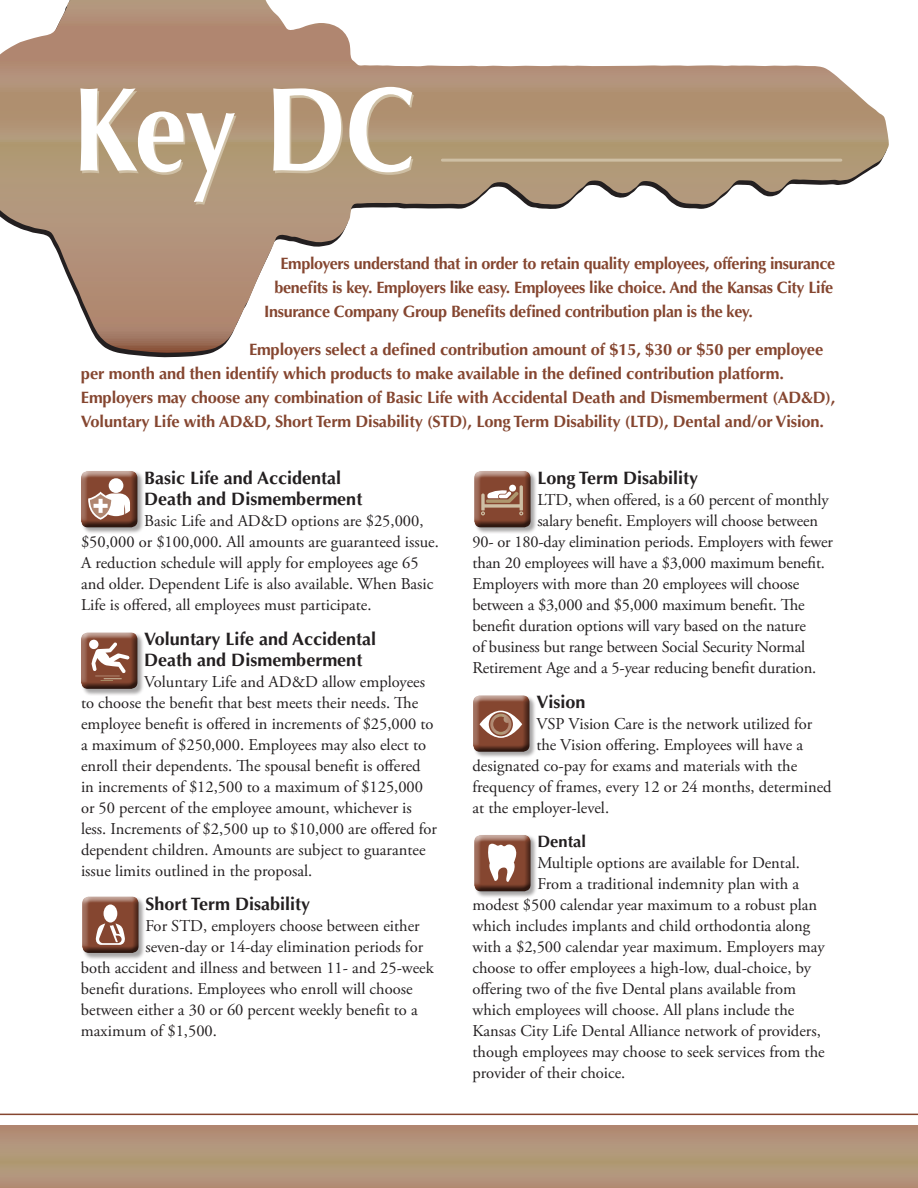
<style>
.page{position:relative;width:918px;height:1188px;background:#fff}
.page>*{position:absolute;margin:0;border:0;box-sizing:border-box;transform-origin:0 0}
.t1{font:700 119.4px "Optima LT Std";color:#fff;scale:.88 1}
.t2{font:700 18px/21px "Optima LT Std";color:#231f20}
.t3{font:16.5px/21px "Adobe Garamond Pro";color:#231f20}
.t4{font:700 16.5px/24px "Optima LT Std";letter-spacing:-.01em;color:#854630}
.t5{font:700 16.5px "Optima LT Std";color:#231f20}
</style>
<div class="page">
<svg style="left:120px;top:65px;width:767px;height:292px"></svg>
<svg style="left:0;top:0;width:757px;height:353px"></svg>
<hr style="left:0;top:1114px;width:918px;height:1px;background:#854630">
<div style="left:0;top:1126px;width:918px;height:62px;background:linear-gradient(to right,#b29478,#b29478)"></div>
<hr style="left:442px;top:159px;width:399px;height:3px;background:#cebfa4">
<div style="left:81px;top:471px;width:63px;height:63px;background:#231f20;opacity:.4"></div>
<div style="left:81px;top:471px;width:58px;height:58px;background:#231f20;opacity:.75"></div>
<div style="left:81px;top:632px;width:63px;height:64px;background:#231f20;opacity:.4"></div>
<div style="left:81px;top:633px;width:58px;height:58px;background:#231f20;opacity:.75"></div>
<div style="left:82px;top:896px;width:64px;height:64px;background:#231f20;opacity:.4"></div>
<div style="left:82px;top:897px;width:58px;height:58px;background:#231f20;opacity:.75"></div>
<div style="left:474px;top:471px;width:64px;height:63px;background:#231f20;opacity:.4"></div>
<div style="left:474px;top:471px;width:58px;height:58px;background:#231f20;opacity:.75"></div>
<div style="left:473px;top:695px;width:64px;height:64px;background:#231f20;opacity:.4"></div>
<div style="left:473px;top:695px;width:58px;height:58px;background:#231f20;opacity:.75"></div>
<div style="left:474px;top:835px;width:64px;height:63px;background:#231f20;opacity:.4"></div>
<div style="left:474px;top:835px;width:58px;height:58px;background:#231f20;opacity:.75"></div>
<svg style="left:88px;top:478px;width:42px;height:42px"></svg>
<svg style="left:89px;top:639px;width:10px;height:10px"></svg>
<svg style="left:91px;top:642px;width:39px;height:39px"></svg>
<svg style="left:95px;top:923px;width:30px;height:22px"></svg>
<div style="left:104px;top:904px;width:13px;height:19px;background:#fff;border-radius:50%"></div>
<svg style="left:481px;top:485px;width:42px;height:30px"></svg>
<svg style="left:480px;top:711px;width:42px;height:27px"></svg>
<svg style="left:488px;top:844px;width:28px;height:38px"></svg>
<h1 class="t1" style="left:73px;top:60px;width:391px">Key DC</h1>
<p class="t4" style="left:280px;top:252px;width:556px">Employers understand that in order to retain quality employees, offering insurance</p>
<p class="t4" style="left:275px;top:276px;width:560px">benefits is key. Employers like easy. Employees like choice. And the Kansas City Life</p>
<p class="t4" style="left:264px;top:300px;width:490px">Insurance Company Group Benefits defined contribution plan is the key.</p>
<p class="t4" style="left:81px;top:337px;width:756px;text-indent:168px">Employers select a defined contribution amount of $15, $30 or $50 per employee per month and then identify which products to make available in the defined contribution platform.<br>Employers may choose any combination of Basic Life with Accidental Death and Dismemberment (AD&amp;D), Voluntary Life with AD&amp;D, Short Term Disability (STD), Long Term Disability (LTD), Dental and/or Vision.</p>
<p class="t2" style="left:144px;top:468px;width:220px">Basic Life and Accidental<br>Death and Dismemberment</p>
<p class="t3" style="left:81px;top:511px;width:359px;text-indent:63px">Basic Life and AD&amp;D options are $25,000, $50,000 or $100,000. All amounts are guaranteed issue.<br>A reduction schedule will apply for employees age 65 and older. Dependent Life is also available. When Basic Life is offered, all employees must participate.</p>
<p class="t2" style="left:144px;top:628px;width:234px">Voluntary Life and Accidental<br>Death and Dismemberment</p>
<p class="t3" style="left:81px;top:671px;width:358px;text-indent:63px">Voluntary Life and AD&amp;D allow employees to choose the benefit that best meets their needs. The employee benefit is offered in increments of $25,000 to a maximum of $250,000. Employees may also elect to enroll their dependents. The spousal benefit is offered in increments of $12,500 to a maximum of $125,000 or 50 percent of the employee amount, whichever is less. Increments of $2,500 up to $10,000 are offered for dependent children. Amounts are subject to guarantee issue limits outlined in the proposal.</p>
<p class="t2" style="left:145px;top:894px;width:166px">Short Term Disability</p>
<p class="t3" style="left:145px;top:916px;width:276px">For STD, employers choose between either</p>
<p class="t3" style="left:145px;top:937px;width:279px">seven-day or 14-day elimination periods for</p>
<p class="t3" style="left:81px;top:958px;width:354px">both accident and illness and between 11- and 25-week</p>
<p class="t3" style="left:81px;top:979px;width:333px">benefit durations. Employees who enroll will choose</p>
<p class="t3" style="left:81px;top:1000px;width:338px">between either a 30 or 60 percent weekly benefit to a</p>
<p class="t3" style="left:81px;top:1021px;width:137px">maximum of $1,500.</p>
<p class="t2" style="left:537px;top:468px;width:162px">Long Term Disability</p>
<p class="t3" style="left:537px;top:490px;width:293px">LTD, when offered, is a 60 percent of monthly</p>
<p class="t3" style="left:537px;top:511px;width:282px">salary benefit. Employers will choose between</p>
<p class="t3" style="left:472px;top:532px;width:362px">90- or 180-day elimination periods. Employers with fewer</p>
<p class="t3" style="left:473px;top:553px;width:354px">than 20 employees will have a $3,000 maximum benefit.</p>
<p class="t3" style="left:473px;top:574px;width:328px">Employers with more than 20 employees will choose</p>
<p class="t3" style="left:473px;top:595px;width:334px">between a $3,000 and $5,000 maximum benefit. The</p>
<p class="t3" style="left:473px;top:616px;width:335px">benefit duration options will vary based on the nature</p>
<p class="t3" style="left:473px;top:637px;width:334px">of business but range between Social Security Normal</p>
<p class="t3" style="left:473px;top:658px;width:345px">Retirement Age and a 5-year reducing benefit duration.</p>
<p class="t2" style="left:536px;top:691px;width:51px">Vision</p>
<p class="t3" style="left:536px;top:713px;width:277px">VSP Vision Care is the network utilized for</p>
<p class="t3" style="left:536px;top:734px;width:268px">the Vision offering. Employees will have a</p>
<p class="t3" style="left:473px;top:755px;width:326px">designated co-pay for exams and materials with the</p>
<p class="t3" style="left:473px;top:776px;width:361px">frequency of frames, every 12 or 24 months, determined</p>
<p class="t3" style="left:473px;top:797px;width:138px">at the employer-level.</p>
<p class="t5" style="left:537px;top:832px;width:50px">Dental</p>
<p class="t3" style="left:537px;top:853px;width:264px">Multiple options are available for Dental.</p>
<p class="t3" style="left:537px;top:874px;width:263px">From a traditional indemnity plan with a</p>
<p class="t3" style="left:473px;top:895px;width:346px">modest $500 calendar year maximum to a robust plan</p>
<p class="t3" style="left:473px;top:916px;width:339px">which includes implants and child orthodontia along</p>
<p class="t3" style="left:473px;top:937px;width:354px">with a $2,500 calendar year maximum. Employers may</p>
<p class="t3" style="left:473px;top:958px;width:340px">choose to offer employees a high-low, dual-choice, by</p>
<p class="t3" style="left:473px;top:979px;width:325px">offering two of the five Dental plans available from</p>
<p class="t3" style="left:473px;top:1000px;width:323px">which employees will choose. All plans include the</p>
<p class="t3" style="left:473px;top:1021px;width:350px">Kansas City Life Dental Alliance network of providers,</p>
<p class="t3" style="left:473px;top:1042px;width:354px">though employees may choose to seek services from the</p>
<p class="t3" style="left:473px;top:1063px;width:154px">provider of their choice.</p>
</div>
